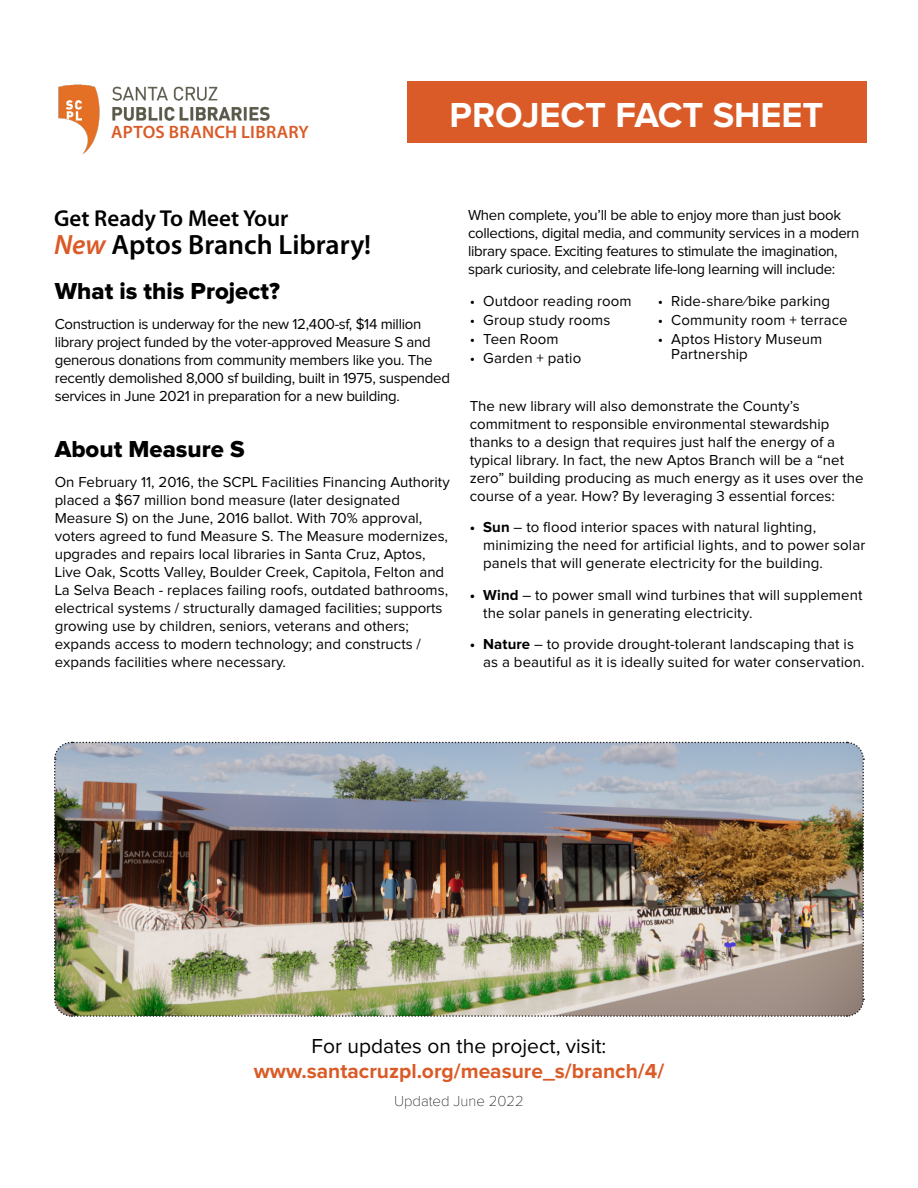
<style>
.page{position:relative;width:918px;height:1188px;background:#fff}
.page>*{position:absolute;margin:0;border:0;box-sizing:border-box;transform-origin:0 0}
.BODY_COPY{font:700 36px "Proxima Nova";color:#fff}
.BODY_COPY-2{font:600 27.9px "Myriad Pro";color:#000}
.BODY_COPY-3{font:24px "Proxima Nova Extrabld";color:#000}
.BODY_COPY-4{font:600 23.1px "Myriad Pro";color:#000}
.BODY_COPY-5{font:700 21px/25.2px "Proxima Nova";color:#da5b27;text-align:center}
.List_-_Bullets_with{font:600 18px "Myriad Pro";letter-spacing:.01em;color:#da5b27}
.BODY_COPY-6{font:15px/18px "Proxima Nova";color:#000}
.BODY_COPY-7{font:15px/18px "Proxima Nova";letter-spacing:-.02em;color:#000}
.BODY_COPY-8{font:100 15px "Proxima Nova T";color:#000}
.s1{font-style:italic;color:#da5b27}
.s2{font-weight:700}
.s3{font-weight:400;color:#000}
</style>
<div class="page">
<img style="left:58px;top:84px;width:212px;height:70px">
<div style="left:407px;top:81px;width:459px;height:62px;background:#da5b27"></div>
<img style="left:54px;top:741px;width:811px;height:276px">
<p class="List_-_Bullets_with" style="left:111px;top:121px;width:199px">APTOS BRANCH LIBRARY</p>
<p class="BODY_COPY-4" style="left:54px;top:203px;width:236px">Get Ready To Meet Your</p>
<p class="BODY_COPY-2" style="left:54px;top:227px;width:319px"><span class="s1">New</span> Aptos Branch Library!</p>
<p class="BODY_COPY" style="left:450px;top:94px;width:375px">PROJECT FACT SHEET</p>
<p class="BODY_COPY-7" style="left:468px;top:207px;width:393px">When complete, you’ll be able to enjoy more than just book collections, digital media, and community services in a modern library space. Exciting features to stimulate the imagination, spark curiosity, and celebrate life-long learning will include:</p>
<p class="BODY_COPY-3" style="left:55px;top:278px;width:227px">What is this Project?</p>
<p class="BODY_COPY-7" style="left:55px;top:316px;width:397px">Construction is underway for the new 12,400-sf, $14 million library project funded by the voter-approved Measure S and generous donations from community members like you. The recently demolished 8,000 sf building, built in 1975, suspended services in June 2021 in preparation for a new building.</p>
<p class="BODY_COPY-3" style="left:55px;top:435px;width:191px">About Measure S</p>
<p class="BODY_COPY-6" style="left:55px;top:474px;width:396px">On February 11, 2016, the SCPL Facilities Financing Authority placed a $67 million bond measure (later designated Measure S) on the June, 2016 ballot. With 70% approval, voters agreed to fund Measure S. The Measure modernizes, upgrades and repairs local libraries in Santa Cruz, Aptos, Live Oak, Scotts Valley, Boulder Creek, Capitola, Felton and La Selva Beach - replaces failing roofs, outdated bathrooms, electrical systems / structurally damaged facilities; supports growing use by children, seniors, veterans and others; expands access to modern technology; and constructs / expands facilities where necessary.</p>
<p class="BODY_COPY-6" style="left:470px;top:293px;width:164px">• Outdoor reading room</p>
<p class="BODY_COPY-6" style="left:470px;top:312px;width:142px">• Group study rooms</p>
<p class="BODY_COPY-6" style="left:470px;top:330px;width:90px">• Teen Room</p>
<p class="BODY_COPY-6" style="left:470px;top:349px;width:113px">• Garden + patio</p>
<p class="BODY_COPY-6" style="left:658px;top:293px;width:174px">• Ride-share/bike parking</p>
<p class="BODY_COPY-6" style="left:658px;top:312px;width:192px">• Community room + terrace</p>
<p class="BODY_COPY-6" style="left:671px;top:332px;width:153px;line-height:15px;text-indent:-14px">• Aptos History Museum<br>Partnership</p>
<p class="BODY_COPY-6" style="left:470px;top:398px;width:395px">The new library will also demonstrate the County’s commitment to responsible environmental stewardship thanks to a design that requires just half the energy of a typical library. In fact, the new Aptos Branch will be a “net zero” building producing as much energy as it uses over the course of a year. How? By leveraging 3 essential forces:</p>
<p class="BODY_COPY-6" style="left:483px;top:519px;width:384px;text-indent:-14px"><span class="s2">• Sun</span> – to flood interior spaces with natural lighting, minimizing the need for artificial lights, and to power solar panels that will generate electricity for the building.</p>
<p class="BODY_COPY-6" style="left:483px;top:587px;width:381px;text-indent:-14px"><span class="s2">• Wind</span> – to power small wind turbines that will supplement the solar panels in generating electricity.</p>
<p class="BODY_COPY-6" style="left:483px;top:636px;width:383px;text-indent:-14px"><span class="s2">• Nature</span> – to provide drought-tolerant landscaping that is as a beautiful as it is ideally suited for water conservation.</p>
<p class="BODY_COPY-5" style="left:254px;top:1034px;width:412px"><span class="s3">For updates on the project, visit: </span>www.santacruzpl.org/measure_s/branch/4/</p>
<p class="BODY_COPY-8" style="left:394px;top:1093px;width:131px">Updated June 2022</p>
</div>
